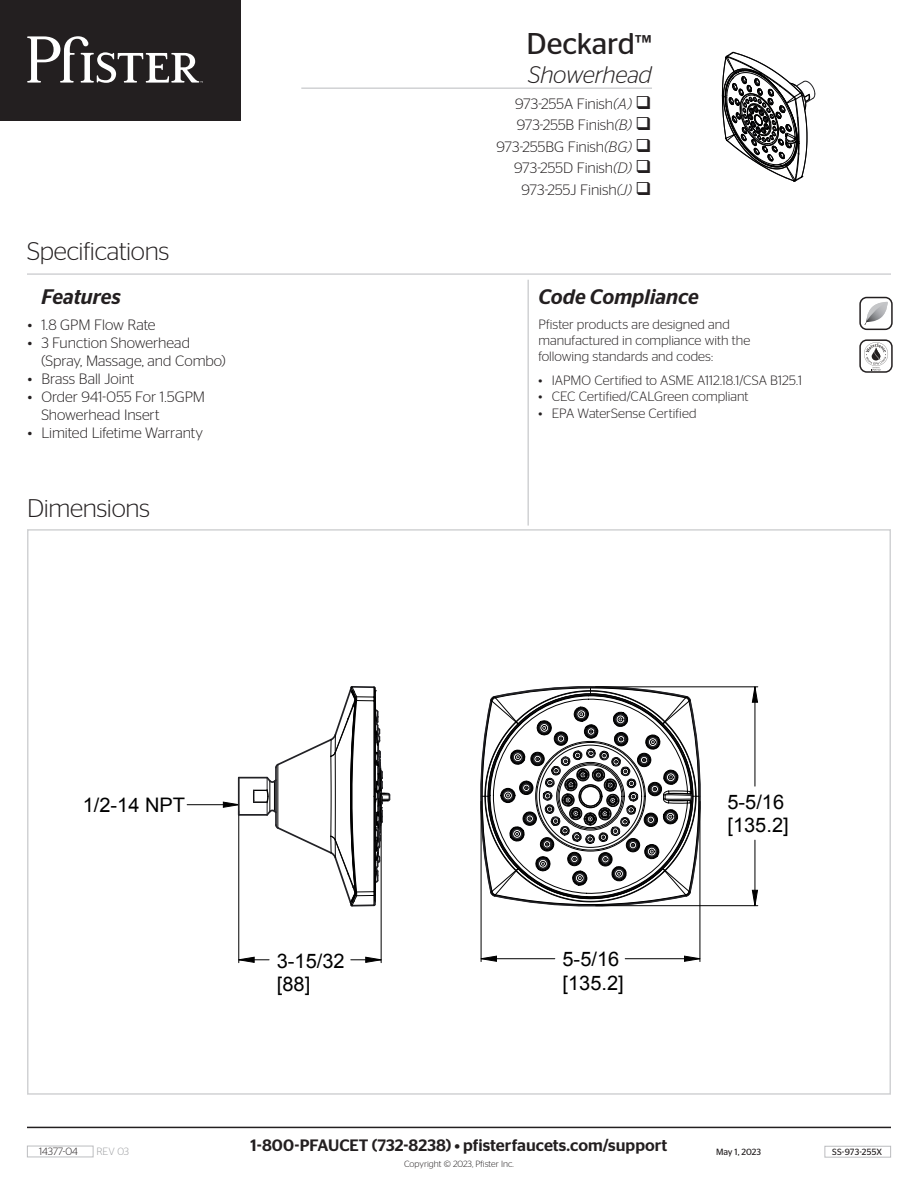
<style>
.page{position:relative;width:918px;height:1188px;background:#fff}
.page>*{position:absolute;margin:0;border:0;box-sizing:border-box;transform-origin:0 0}
.t1{font:30px "Stag Sans";letter-spacing:-.01em;color:#231f20}
.t2{font:300 25.5px "Stag Sans";letter-spacing:-.015em;color:#231f20}
.t3{font:italic 300 24px "Stag Sans";letter-spacing:-.01em;color:#231f20}
.t4{font:italic 500 21px "Stag Sans";color:#231f20}
.t5{font:20.1px/23.1px "Arial";color:#000}
.t6{font:500 16.5px "Stag Sans";letter-spacing:.005em;color:#231f20}
.t7{font:300 15px/18px "Stag Sans";letter-spacing:-.005em;color:#231f20}
.t8{font:300 13.5px/16.2px "Stag Sans";color:#231f20}
.t9{font:300 10.5px "Stag Sans";color:#231f20}
.t10{font:300 10.5px "Stag Sans";color:#9d9fa2}
.t11{font:10.35px/12px "Arial";color:#000;scale:.96 1}
.t12{font:300 9px "Stag Sans";color:#231f20}
.t13{font:9px "Stag Sans";letter-spacing:.025em;color:#231f20}
.t14{font:9px "Stag Sans";letter-spacing:.005em;color:#231f20}
.s1{font-size:27px}
.s2{font-style:italic}
</style>
<div class="page">
<div style="left:0;top:0;width:241px;height:121px;background:#231f20"></div>
<svg style="left:27px;top:36px;width:176px;height:47px"></svg>
<hr style="left:27px;top:1127px;width:864px;height:1px;background:#231f20">
<div style="left:825px;top:1146px;width:66px;height:12px;border:1px solid #bcbdc0"></div>
<div style="left:27px;top:1146px;width:66px;height:11px;border:1px solid #bcbdc0"></div>
<svg style="left:722px;top:52px;width:94px;height:130px"></svg>
<div style="left:859px;top:297px;width:34px;height:33px;border:2px solid #231f20;border-radius:7px"></div>
<svg style="left:864px;top:301px;width:24px;height:24px"></svg>
<hr style="left:527px;top:280px;width:2px;height:246px;background:#d1d2d4">
<svg style="left:859px;top:339px;width:34px;height:34px"></svg>
<hr style="left:27px;top:273px;width:864px;height:2px;background:#d1d2d4">
<hr style="left:301px;top:87px;width:351px;height:2px;background:#d1d2d4">
<svg style="left:752px;top:688px;width:6px;height:14px"></svg>
<svg style="left:752px;top:890px;width:6px;height:15px"></svg>
<svg style="left:482px;top:956px;width:14px;height:5px"></svg>
<svg style="left:685px;top:956px;width:15px;height:5px"></svg>
<svg style="left:366px;top:957px;width:15px;height:5px"></svg>
<svg style="left:240px;top:957px;width:14px;height:5px"></svg>
<svg style="left:223px;top:802px;width:15px;height:5px"></svg>
<hr style="left:481px;top:958px;width:74px;height:1px;background:#000">
<hr style="left:625px;top:958px;width:75px;height:1px;background:#000">
<hr style="left:481px;top:801px;width:1px;height:161px;background:#000">
<hr style="left:596px;top:905px;width:162px;height:1px;background:#000">
<hr style="left:700px;top:801px;width:1px;height:161px;background:#000">
<hr style="left:596px;top:687px;width:162px;height:1px;background:#000">
<hr style="left:755px;top:687px;width:1px;height:99px;background:#000">
<hr style="left:755px;top:840px;width:1px;height:66px;background:#000">
<hr style="left:239px;top:960px;width:30px;height:1px;background:#000">
<hr style="left:351px;top:960px;width:30px;height:1px;background:#000">
<hr style="left:239px;top:811px;width:1px;height:152px;background:#000">
<hr style="left:187px;top:804px;width:52px;height:1px;background:#000">
<hr style="left:381px;top:813px;width:1px;height:150px;background:#000">
<hr style="left:238px;top:778px;width:2px;height:37px;background:#222226">
<hr style="left:239px;top:814px;width:28px;height:2px;background:#222226">
<hr style="left:239px;top:777px;width:28px;height:2px;background:#222226">
<svg style="left:480px;top:686px;width:223px;height:223px"></svg>
<svg style="left:253px;top:686px;width:138px;height:222px"></svg>
<p class="t2" style="left:27px;top:237px;width:144px">Specifications</p>
<p class="t4" style="left:42px;top:285px;width:81px">Features</p>
<p class="t7" style="left:28px;top:316px;width:129px">• 1.8 GPM Flow Rate</p>
<p class="t7" style="left:41px;top:334px;width:186px;text-indent:-14px">• 3 Function Showerhead (Spray, Massage, and Combo)</p>
<p class="t7" style="left:28px;top:370px;width:108px">• Brass Ball Joint</p>
<p class="t7" style="left:41px;top:388px;width:165px;text-indent:-14px">• Order 941-055 For 1.5GPM<br>Showerhead Insert</p>
<p class="t7" style="left:28px;top:424px;width:177px">• Limited Lifetime Warranty</p>
<p class="t2" style="left:27px;top:494px;width:125px">Dimensions</p>
<p class="t5" style="left:83px;top:794px;width:104px">1/2-14 NPT</p>
<p class="t5" style="left:277px;top:949px;width:69px">3-15/32 [88]</p>
<p class="t1" style="left:527px;top:26px;width:127px">Deckard<span class="s1">™</span></p>
<p class="t3" style="left:528px;top:61px;width:125px">Showerhead</p>
<p class="t7" style="left:515px;top:94px;width:138px">973-255A Finish<span class="s2">(A)</span> ❑</p>
<p class="t7" style="left:517px;top:116px;width:136px">973-255B Finish<span class="s2">(B)</span> ❑</p>
<p class="t7" style="left:496px;top:136px;width:157px;line-height:21.6px;text-align:right">973-255BG Finish<span class="s2">(BG)</span> ❑<br>973-255D Finish<span class="s2">(D)</span> ❑</p>
<p class="t7" style="left:522px;top:181px;width:131px">973-255J Finish<span class="s2">(J)</span> ❑</p>
<p class="t4" style="left:538px;top:285px;width:162px">Code Compliance</p>
<p class="t8" style="left:538px;top:316px;width:213px">Pfister products are designed and manufactured in compliance with the following standards and codes:</p>
<p class="t11" style="left:682px;top:342px;width:37px">3-15/32 [88]</p>
<p class="t8" style="left:538px;top:372px;width:265px">• IAPMO Certified to ASME A112.18.1/CSA B125.1</p>
<p class="t8" style="left:538px;top:388px;width:212px">• CEC Certified/CALGreen compliant</p>
<p class="t8" style="left:538px;top:405px;width:160px">• EPA WaterSense Certified</p>
<p class="t5" style="left:563px;top:948px;width:63px">5-5/16 [135.2]</p>
<p class="t5" style="left:727px;top:791px;width:63px">5-5/16 [135.2]</p>
<p class="t6" style="left:251px;top:1136px;width:418px">1-800-PFAUCET (732-8238) • pfisterfaucets.com/support</p>
<p class="t9" style="left:39px;top:1146px;width:40px">14377-04</p>
<p class="t13" style="left:832px;top:1147px;width:51px">SS-973-255X</p>
<p class="t10" style="left:96px;top:1146px;width:34px">REV 03</p>
<p class="t14" style="left:716px;top:1147px;width:47px">May 1, 2023</p>
<p class="t12" style="left:404px;top:1159px;width:111px">Copyright © 2023, Pfister Inc.</p>
</div>
